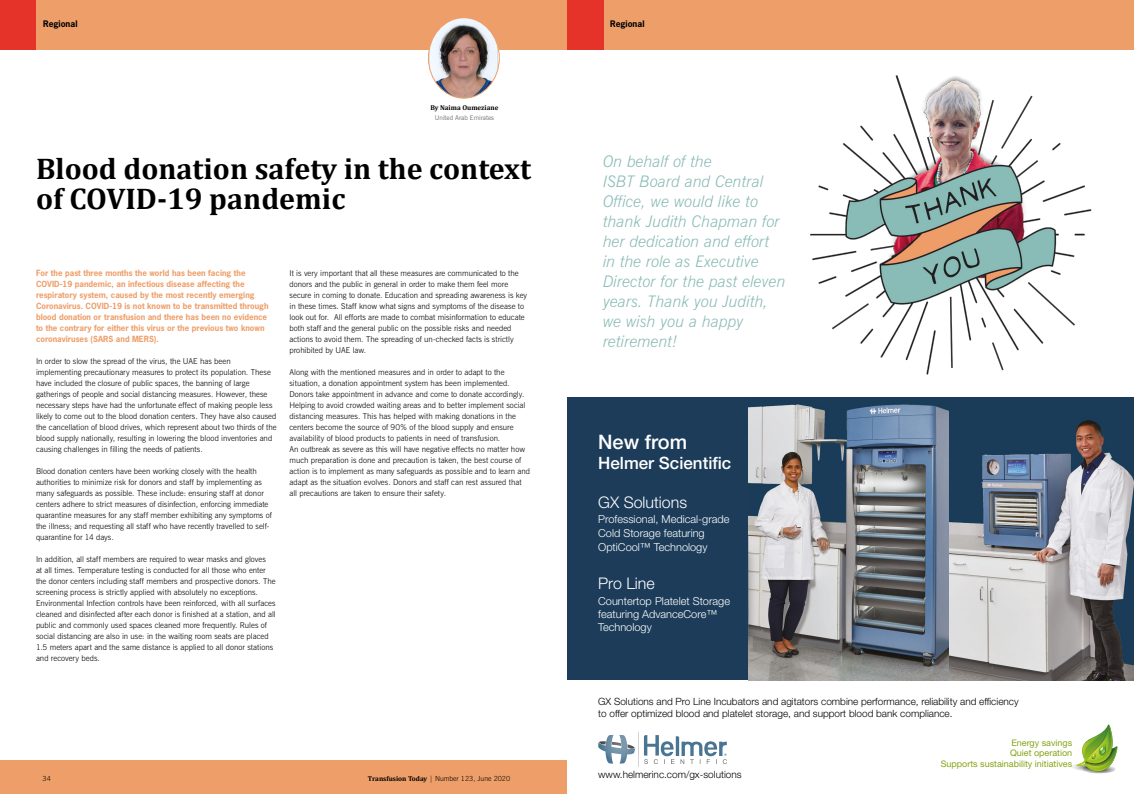
<style>
.page{position:relative;width:1134px;height:794px;background:#fff}
.page>*{position:absolute;margin:0;border:0;box-sizing:border-box;transform-origin:0 0}
.t1{font:700 30px/30px "Cambria";color:#000}
.t2{font:500 20px "Helvetica Neue LT Std";color:#fff}
.t3{font:500 17px "Helvetica Neue LT Std";color:#fff}
.t4{font:italic 300 16px/20px "News Gothic BT";color:#88bbb5}
.t5{font:300 16px "Helvetica Neue LT Std";color:#fff}
.t6{font:300 11px/13.2px "Helvetica Neue LT Std";color:#fff}
.t7{font:300 10px/12px "Helvetica Neue LT Std";color:#000}
.t8{font:9px/10.8px "Helvetica Neue LT Std";color:#86a315;text-align:right}
.t9{font:700 8.5px "News Gothic";color:#000}
.t10{font:300 8px/11px "News Gothic BT";letter-spacing:.005em;color:#000}
.t11{font:700 8px/11px "News Gothic";color:#ee9e69}
.t12{font:300 7px "News Gothic BT";color:#000}
.t13{font:700 7px "Cambria";color:#000}
.t14{font:6.5px "News Gothic BT";color:#706f6f}
.s1{font-family:"Cambria";font-weight:700}
</style>
<div class="page">
<div style="left:0;top:760px;width:567px;height:34px;background:#ee9e69"></div>
<div style="left:0;top:0;width:567px;height:50px;background:#ee9e69"></div>
<div style="left:567px;top:0;width:567px;height:50px;background:#ee9e69"></div>
<div style="left:0;top:0;width:36px;height:50px;background:#e63329"></div>
<div style="left:567px;top:0;width:36px;height:50px;background:#e63329"></div>
<img style="left:428px;top:19px;width:71px;height:79px">
<div style="left:428px;top:17px;width:72px;height:81px;border:1px solid #ee9e69;border-radius:50%"></div>
<div style="left:567px;top:397px;width:567px;height:282px;background:#1c3c59"></div>
<img style="left:748px;top:408px;width:201px;height:272px">
<img style="left:949px;top:420px;width:185px;height:260px">
<svg style="left:598px;top:735px;width:37px;height:28px"></svg>
<svg style="left:644px;top:735px;width:83px;height:29px"></svg>
<hr style="left:638px;top:732px;width:1px;height:34px;background:#c7c5c7">
<div style="left:1072px;top:762px;width:34px;height:9px;background:#eeeeed;border-radius:50%"></div>
<svg style="left:1076px;top:724px;width:42px;height:50px"></svg>
<img style="left:748px;top:75px;width:344px;height:333px">
<p class="t9" style="left:43px;top:18px;width:36px">Regional</p>
<p class="t9" style="left:610px;top:18px;width:36px">Regional</p>
<p class="t13" style="left:430px;top:103px;width:70px">By Naima Oumeziane</p>
<p class="t14" style="left:435px;top:113px;width:61px">United Arab Emirates</p>
<h1 class="t1" style="left:36px;top:153px;width:496px">Blood donation safety in the context of COVID-19 pandemic</h1>
<p class="t11" style="left:36px;top:267px;width:234px">For the past three months the world has been facing the COVID-19 pandemic, an infectious disease affecting the respiratory system, caused by the most recently emerging Coronavirus. COVID-19 is not known to be transmitted through blood donation or transfusion and there has been no evidence to the contrary for either this virus or the previous two known coronaviruses (SARS and MERS).</p>
<p class="t10" style="left:36px;top:356px;width:242px">In order to slow the spread of the virus, the UAE has been implementing precautionary measures to protect its population. These have included the closure of public spaces, the banning of large gatherings of people and social distancing measures. However, these necessary steps have had the unfortunate effect of making people less likely to come out to the blood donation centers. They have also caused the cancellation of blood drives, which represent about two thirds of the blood supply nationally, resulting in lowering the blood inventories and causing challenges in filling the needs of patients.</p>
<p class="t10" style="left:36px;top:466px;width:237px">Blood donation centers have been working closely with the health authorities to minimize risk for donors and staff by implementing as many safeguards as possible. These include: ensuring staff at donor centers adhere to strict measures of disinfection, enforcing immediate quarantine measures for any staff member exhibiting any symptoms of the illness; and requesting all staff who have recently travelled to self&shy;quarantine for 14 days.</p>
<p class="t10" style="left:36px;top:554px;width:241px">In addition, all staff members are required to wear masks and gloves<br>at all times. Temperature testing is conducted for all those who enter the donor centers including staff members and prospective donors. The screening process is strictly applied with absolutely no exceptions.<br>Environmental Infection controls have been reinforced, with all surfaces cleaned and disinfected after each donor is finished at a station, and all public and commonly used spaces cleaned more frequently. Rules of social distancing are also in use: in the waiting room seats are placed 1.5 meters apart and the same distance is applied to all donor stations and recovery beds.</p>
<p class="t10" style="left:289px;top:268px;width:239px">It is very important that all these measures are communicated to the donors and the public in general in order to make them feel more secure in coming to donate. Education and spreading awareness is key in these times. Staff know what signs and symptoms of the disease to look out for. All efforts are made to combat misinformation to educate both staff and the general public on the possible risks and needed actions to avoid them. The spreading of un-checked facts is strictly prohibited by UAE law.</p>
<p class="t10" style="left:289px;top:367px;width:242px">Along with the mentioned measures and in order to adapt to the situation, a donation appointment system has been implemented.<br>Donors take appointment in advance and come to donate accordingly.<br>Helping to avoid crowded waiting areas and to better implement social distancing measures. This has helped with making donations in the centers become the source of 90% of the blood supply and ensure availability of blood products to patients in need of transfusion.<br>An outbreak as severe as this will have negative effects no matter how much preparation is done and precaution is taken, the best course of action is to implement as many safeguards as possible and to learn and adapt as the situation evolves. Donors and staff can rest assured that all precautions are taken to ensure their safety.</p>
<h3 class="t4" style="left:603px;top:151px;width:184px">On behalf of the<br>ISBT Board and Central<br>Office, we would like to thank Judith Chapman for her dedication and effort in the role as Executive<br>Director for the past eleven years. Thank you Judith, we wish you a happy retirement!</h3>
<h2 class="t2" style="left:598px;top:430px;width:90px">New from</h2>
<h3 class="t3" style="left:598px;top:453px;width:135px">Helmer Scientific</h3>
<h3 class="t5" style="left:598px;top:492px;width:90px">GX Solutions</h3>
<h3 class="t6" style="left:598px;top:512px;width:133px">Professional, Medical-grade<br>Cold Storage featuring</h3>
<h3 class="t6" style="left:598px;top:540px;width:111px">OptiCool™ Technology</h3>
<h3 class="t5" style="left:598px;top:573px;width:58px">Pro Line</h3>
<h3 class="t6" style="left:598px;top:594px;width:133px">Countertop Platelet Storage featuring AdvanceCore™<br>Technology</h3>
<p class="t7" style="left:598px;top:695px;width:422px">GX Solutions and Pro Line Incubators and agitators combine performance, reliability and efficiency to offer optimized blood and platelet storage, and support blood bank compliance.</p>
<p class="t8" style="left:941px;top:737px;width:133px">Energy savings<br>Quiet operation<br>Supports sustainability initiatives</p>
<p class="t7" style="left:598px;top:768px;width:145px">www.helmerinc.com/gx-solutions</p>
<p class="t12" style="left:43px;top:774px;width:10px">34</p>
<p class="t12" style="left:368px;top:774px;width:144px"><span class="s1">Transfusion Today</span> | Number 123, June 2020</p>
<p class="t12" style="left:624px;top:774px;width:144px"><span class="s1">Transfusion Today</span> | Number 123, June 2020</p>
</div>
